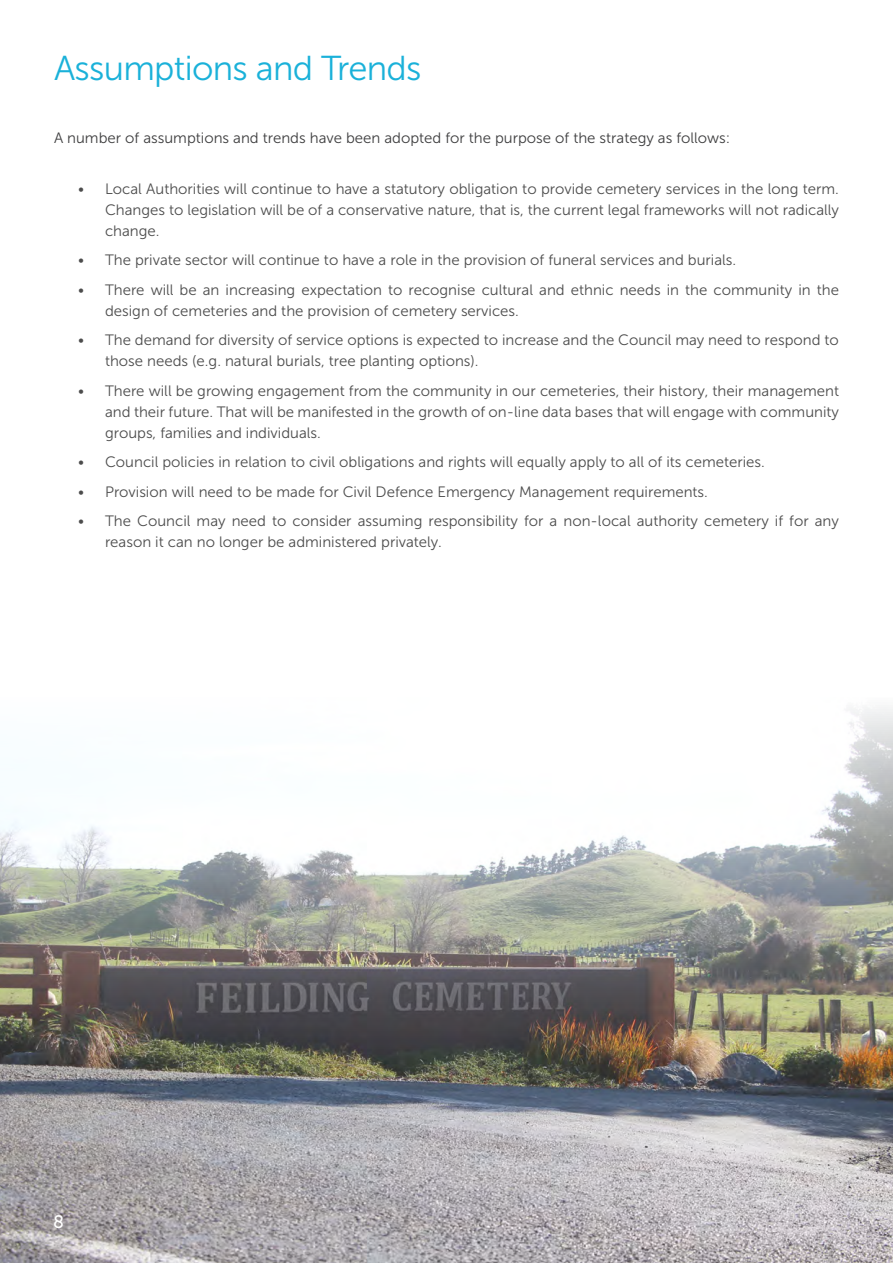
<style>
.page{position:relative;width:893px;height:1263px;background:#fff}
.page>*{position:absolute;margin:0;border:0;box-sizing:border-box;transform-origin:0 0}
.Heading{font:34.5px "Museo Sans 300";letter-spacing:-.02em;color:#1ab1d9}
.t1{font:18px "Museo Sans 500";color:#fff}
.t2{font:15px/21px "Museo Sans 300";color:#4c4c4c}
.Body_Copy{font:15px "Museo Sans 300";color:#3e3e3f}
</style>
<div class="page">
<img style="left:0;top:707px;width:893px;height:556px">
<p class="Heading" style="left:54px;top:49px;width:369px">Assumptions and Trends</p>
<p class="Body_Copy" style="left:54px;top:130px;width:678px">A number of assumptions and trends have been adopted for the purpose of the strategy as follows:</p>
<p class="t2" style="left:105px;top:178px;width:735px;text-align:justify;text-indent:-27px">• Local Authorities will continue to have a statutory obligation to provide cemetery services in the long term.<br>Changes to legislation will be of a conservative nature, that is, the current legal frameworks will not radically change.</p>
<p class="t2" style="left:78px;top:250px;width:660px">• The private sector will continue to have a role in the provision of funeral services and burials.</p>
<p class="t2" style="left:105px;top:279px;width:735px;text-indent:-27px">• There will be an increasing expectation to recognise cultural and ethnic needs in the community in the design of cemeteries and the provision of cemetery services.</p>
<p class="t2" style="left:105px;top:330px;width:735px;text-indent:-27px">• The demand for diversity of service options is expected to increase and the Council may need to respond to those needs (e.g. natural burials, tree planting options).</p>
<p class="t2" style="left:105px;top:380px;width:735px;text-align:justify;text-indent:-27px">• There will be growing engagement from the community in our cemeteries, their history, their management and their future. That will be manifested in the growth of on-line data bases that will engage with community groups, families and individuals.</p>
<p class="t2" style="left:78px;top:452px;width:688px">• Council policies in relation to civil obligations and rights will equally apply to all of its cemeteries.</p>
<p class="t2" style="left:78px;top:481px;width:631px">• Provision will need to be made for Civil Defence Emergency Management requirements.</p>
<p class="t2" style="left:105px;top:511px;width:735px;text-indent:-27px">• The Council may need to consider assuming responsibility for a non-local authority cemetery if for any reason it can no longer be administered privately.</p>
<p class="t1" style="left:53px;top:1212px;width:12px">8</p>
</div>
